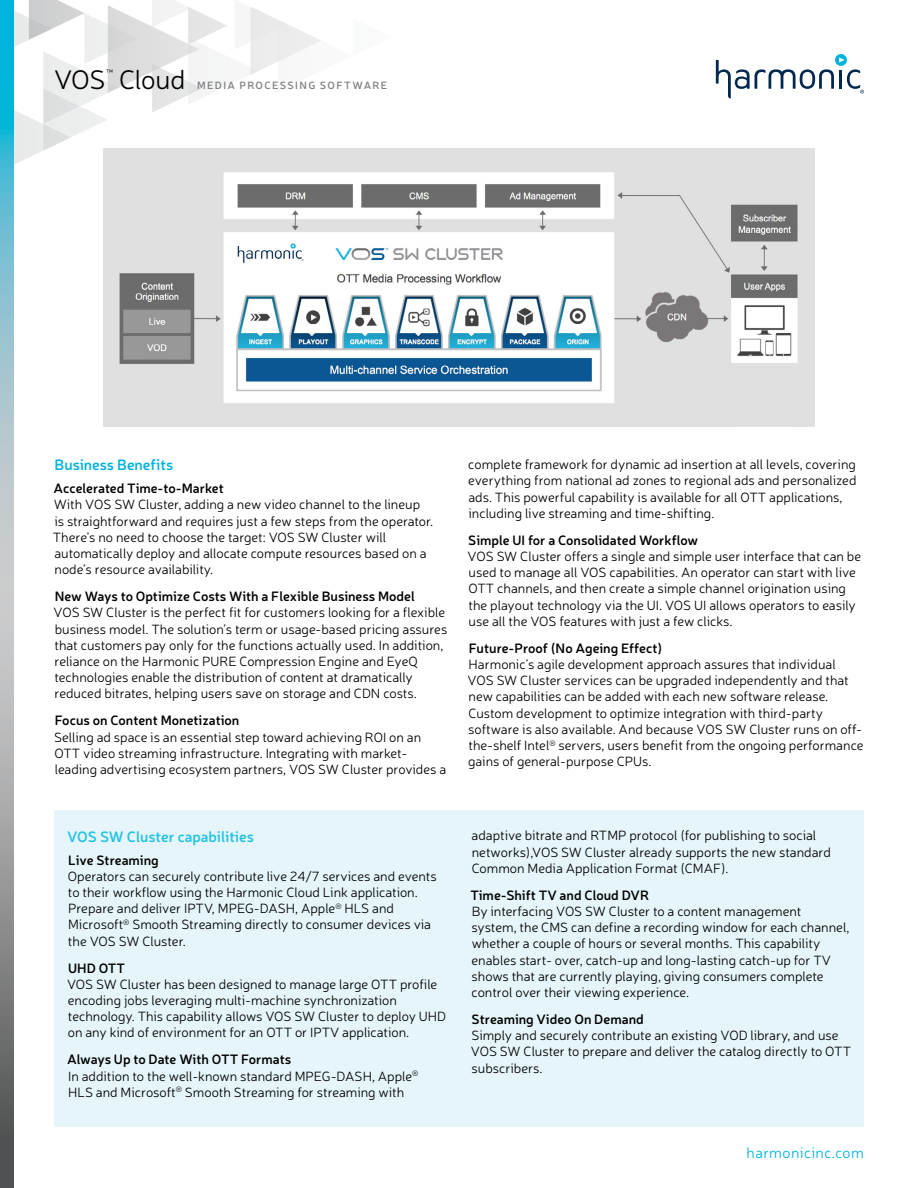
<style>
.page{position:relative;width:918px;height:1188px;background:#fff}
.page>*{position:absolute;margin:0;border:0;box-sizing:border-box;transform-origin:0 0}
.t1{font:300 27px "Neris";letter-spacing:-.02em;color:#000}
.t2{font:600 15px "Neris";color:#23c2e3}
.t3{font:600 15px "Neris";color:#00b3dc}
.t4{font:300 15px "Neris";letter-spacing:.03em;color:#00b3dc}
.t5{font:300 13.5px/16.2px "Neris";color:#000}
.t6{font:600 13.5px "Neris";color:#000}
.t7{font:600 10.5px "Neris";letter-spacing:.13em;color:#808285}
.t8{font:300 7.8px "Neris";color:#000}
.s1{font-weight:600}
</style>
<div class="page">
<svg style="left:14px;top:0;width:307px;height:164px"></svg>
<svg style="left:835px;top:54px;width:12px;height:12px"></svg>
<svg style="left:716px;top:57px;width:148px;height:42px"></svg>
<svg style="left:0;top:0;width:14px;height:1188px;background:#83a9b2"></svg>
<div style="left:54px;top:810px;width:810px;height:316px;background:#e5f5f9"></div>
<img style="left:103px;top:148px;width:711px;height:278px">
<h1 class="t1" style="left:54px;top:62px;width:53px">VOS</h1>
<p class="t8" style="left:106px;top:68px;width:9px">™</p>
<h1 class="t1" style="left:119px;top:62px;width:68px">Cloud</h1>
<p class="t7" style="left:197px;top:78px;width:192px">MEDIA PROCESSING SOFTWARE</p>
<p class="t3" style="left:55px;top:455px;width:120px">Business Benefits</p>
<p class="t6" style="left:54px;top:479px;width:172px">Accelerated Time-to-Market</p>
<p class="t5" style="left:53px;top:496px;width:382px">With VOS SW Cluster, adding a new video channel to the lineup<br>is straightforward and requires just a few steps from the operator.<br>There’s no need to choose the target: VOS SW Cluster will automatically deploy and allocate compute resources based on a node’s resource availability.</p>
<p class="t6" style="left:55px;top:587px;width:362px">New Ways to Optimize Costs With a Flexible Business Model</p>
<p class="t5" style="left:54px;top:604px;width:395px">VOS SW Cluster is the perfect fit for customers looking for a flexible business model. The solution’s term or usage-based pricing assures that customers pay only for the functions actually used. In addition, reliance on the Harmonic PURE Compression Engine and EyeQ technologies enable the distribution of content at dramatically reduced bitrates, helping users save on storage and CDN costs.</p>
<p class="t6" style="left:55px;top:711px;width:186px">Focus on Content Monetization</p>
<p class="t5" style="left:54px;top:728px;width:394px">Selling ad space is an essential step toward achieving ROI on an<br>OTT video streaming infrastructure. Integrating with market&shy;leading advertising ecosystem partners, VOS SW Cluster provides a</p>
<p class="t2" style="left:67px;top:826px;width:188px">VOS SW Cluster capabilities</p>
<p class="t6" style="left:68px;top:850px;width:92px">Live Streaming</p>
<p class="t5" style="left:68px;top:867px;width:370px">Operators can securely contribute live 24/7 services and events to their workflow using the Harmonic Cloud Link application.<br>Prepare and deliver IPTV, MPEG-DASH, Apple<sup>®</sup> HLS and Microsoft<sup>®</sup> Smooth Streaming directly to consumer devices via the VOS SW Cluster.</p>
<p class="t6" style="left:68px;top:958px;width:59px">UHD OTT</p>
<p class="t5" style="left:67px;top:975px;width:381px">VOS SW Cluster has been designed to manage large OTT profile encoding jobs leveraging multi-machine synchronization technology. This capability allows VOS SW Cluster to deploy UHD on any kind of environment for an OTT or IPTV application.</p>
<p class="t5" style="left:67px;top:1051px;width:353px"><span class="s1">Always Up to Date With OTT Formats<br></span>In addition to the well-known standard MPEG-DASH, Apple<sup>®<br></sup>HLS and Microsoft<sup>®</sup> Smooth Streaming for streaming with</p>
<p class="t5" style="left:468px;top:456px;width:390px">complete framework for dynamic ad insertion at all levels, covering everything from national ad zones to regional ads and personalized ads. This powerful capability is available for all OTT applications, including live streaming and time-shifting.</p>
<p class="t6" style="left:468px;top:531px;width:231px">Simple UI for a Consolidated Workflow</p>
<p class="t5" style="left:468px;top:548px;width:395px">VOS SW Cluster offers a single and simple user interface that can be used to manage all VOS capabilities. An operator can start with live OTT channels, and then create a simple channel origination using the playout technology via the UI. VOS UI allows operators to easily use all the VOS features with just a few clicks.</p>
<p class="t6" style="left:469px;top:639px;width:195px">Future-Proof (No Ageing Effect)</p>
<p class="t5" style="left:468px;top:656px;width:397px">Harmonic’s agile development approach assures that individual VOS SW Cluster services can be upgraded independently and that new capabilities can be added with each new software release.<br>Custom development to optimize integration with third-party software is also available. And because VOS SW Cluster runs on off&shy;the-shelf Intel<sup>®</sup> servers, users benefit from the ongoing performance gains of general-purpose CPUs.</p>
<p class="t5" style="left:472px;top:827px;width:361px">adaptive bitrate and RTMP protocol (for publishing to social networks),VOS SW Cluster already supports the new standard<br>Common Media Application Format (CMAF).</p>
<p class="t6" style="left:470px;top:886px;width:180px">Time-Shift TV and Cloud DVR</p>
<p class="t5" style="left:472px;top:903px;width:379px">By interfacing VOS SW Cluster to a content management system, the CMS can define a recording window for each channel, whether a couple of hours or several months. This capability enables start- over, catch-up and long-lasting catch-up for TV shows that are currently playing, giving consumers complete control over their viewing experience.</p>
<p class="t6" style="left:472px;top:1010px;width:174px">Streaming Video On Demand</p>
<p class="t5" style="left:471px;top:1027px;width:382px">Simply and securely contribute an existing VOD library, and use<br>VOS SW Cluster to prepare and deliver the catalog directly to OTT subscribers.</p>
<p class="t4" style="left:747px;top:1143px;width:119px">harmonicinc.com</p>
</div>
